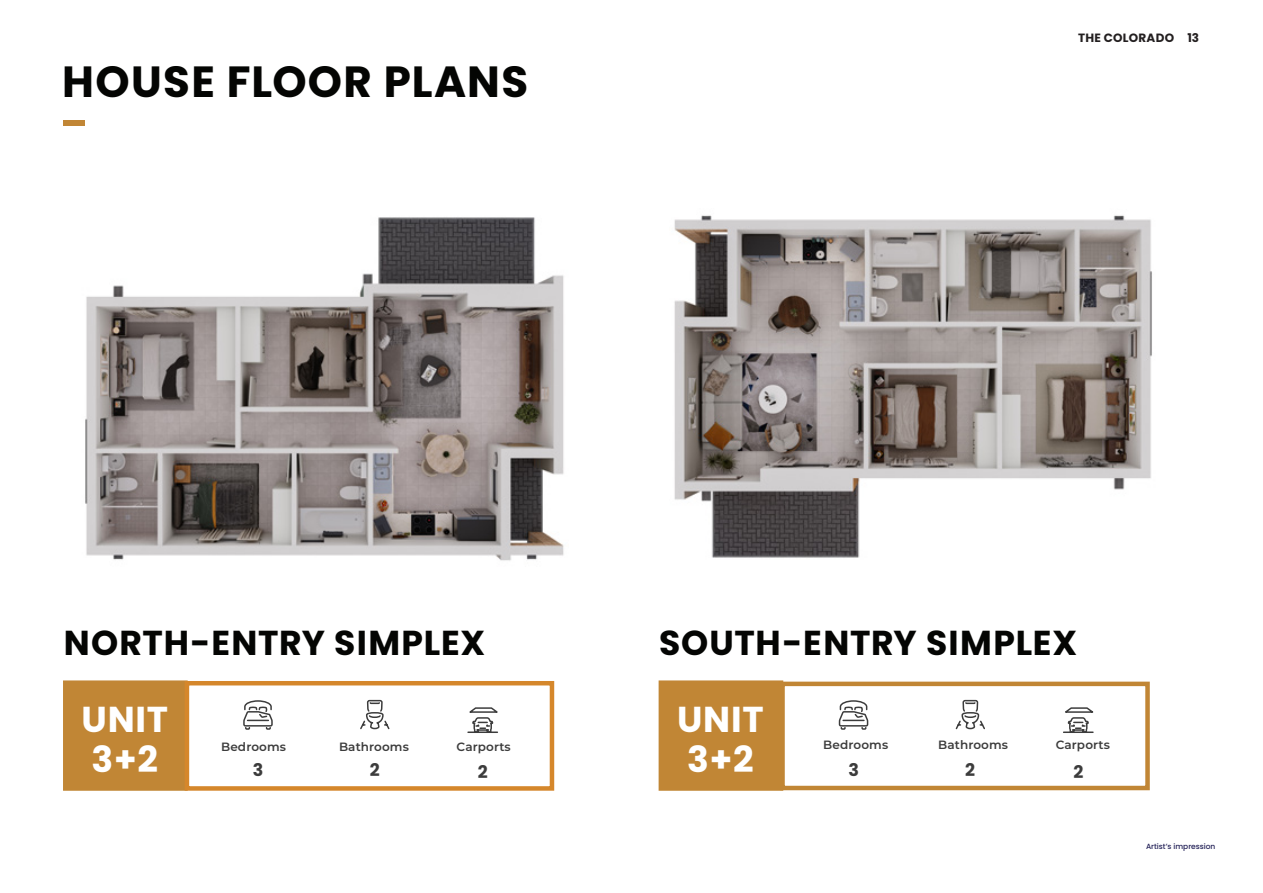
<style>
.page{position:relative;width:1263px;height:893px;background:#fff}
.page>*{position:absolute;margin:0;border:0;box-sizing:border-box;transform-origin:0 0}
.Heading{font:700 43.65px "Poppins";letter-spacing:.03em;color:#040503}
.Sub_headings{font:700 36px "Poppins";letter-spacing:.02em;color:#fff}
.Heading-2{font:700 34.65px "Poppins";letter-spacing:.02em;color:#040503}
.Body_copy{font:700 17.4px "Poppins";color:#3c3c3c}
.Body_copy-2{font:600 12px "Montserrat";letter-spacing:.01em;color:#3c3c3c}
.t1{font:700 12px "Poppins";letter-spacing:.02em;color:#231f20}
.Notes{font:500 7.5px "Poppins";color:#252359}
</style>
<div class="page">
<div style="left:64px;top:120px;width:21px;height:6px;background:#c18635"></div>
<img style="left:85px;top:217px;width:479px;height:344px">
<img style="left:674px;top:215px;width:478px;height:343px">
<div style="left:63px;top:680px;width:125px;height:111px;background:#c18635;border:2px solid #c18635"></div>
<div style="left:185px;top:681px;width:369px;height:110px;border:4px solid #d5872b"></div>
<svg style="left:243px;top:700px;width:30px;height:30px"></svg>
<svg style="left:359px;top:699px;width:32px;height:91px"></svg>
<svg style="left:467px;top:707px;width:31px;height:26px"></svg>
<hr style="left:468px;top:731px;width:29px;height:2px;background:#3c3c3c">
<div style="left:659px;top:680px;width:124px;height:111px;background:#c18635;border:2px solid #c18635"></div>
<div style="left:780px;top:682px;width:370px;height:108px;border:4px solid #c18635"></div>
<svg style="left:838px;top:700px;width:31px;height:30px"></svg>
<svg style="left:954px;top:699px;width:32px;height:91px"></svg>
<svg style="left:1065px;top:707px;width:29px;height:26px"></svg>
<hr style="left:1063px;top:731px;width:30px;height:2px;background:#3c3c3c">
<p class="Heading" style="left:62px;top:56px;width:468px">HOUSE FLOOR PLANS</p>
<p class="t1" style="left:1078px;top:31px;width:123px">THE COLORADO 13</p>
<p class="Heading-2" style="left:64px;top:623px;width:423px">NORTH-ENTRY SIMPLEX</p>
<p class="Heading-2" style="left:659px;top:623px;width:419px">SOUTH-ENTRY SIMPLEX</p>
<p class="Sub_headings" style="left:82px;top:698px;width:88px">UNIT</p>
<p class="Sub_headings" style="left:92px;top:739px;width:68px">3+2</p>
<p class="Body_copy-2" style="left:221px;top:738px;width:66px">Bedrooms</p>
<p class="Body_copy" style="left:253px;top:760px;width:12px">3</p>
<p class="Body_copy" style="left:370px;top:760px;width:11px">2</p>
<p class="Body_copy-2" style="left:339px;top:738px;width:71px">Bathrooms</p>
<p class="Body_copy-2" style="left:457px;top:738px;width:56px">Carports</p>
<p class="Body_copy" style="left:478px;top:761px;width:11px">2</p>
<p class="Sub_headings" style="left:677px;top:698px;width:88px">UNIT</p>
<p class="Sub_headings" style="left:687px;top:739px;width:68px">3+2</p>
<p class="Body_copy-2" style="left:823px;top:736px;width:66px">Bedrooms</p>
<p class="Body_copy-2" style="left:938px;top:736px;width:71px">Bathrooms</p>
<p class="Body_copy-2" style="left:1056px;top:736px;width:56px">Carports</p>
<p class="Body_copy" style="left:848px;top:760px;width:12px">3</p>
<p class="Body_copy" style="left:965px;top:760px;width:11px">2</p>
<p class="Body_copy" style="left:1073px;top:761px;width:11px">2</p>
<p class="Notes" style="left:1146px;top:841px;width:71px">Artist’s impression</p>
</div>
